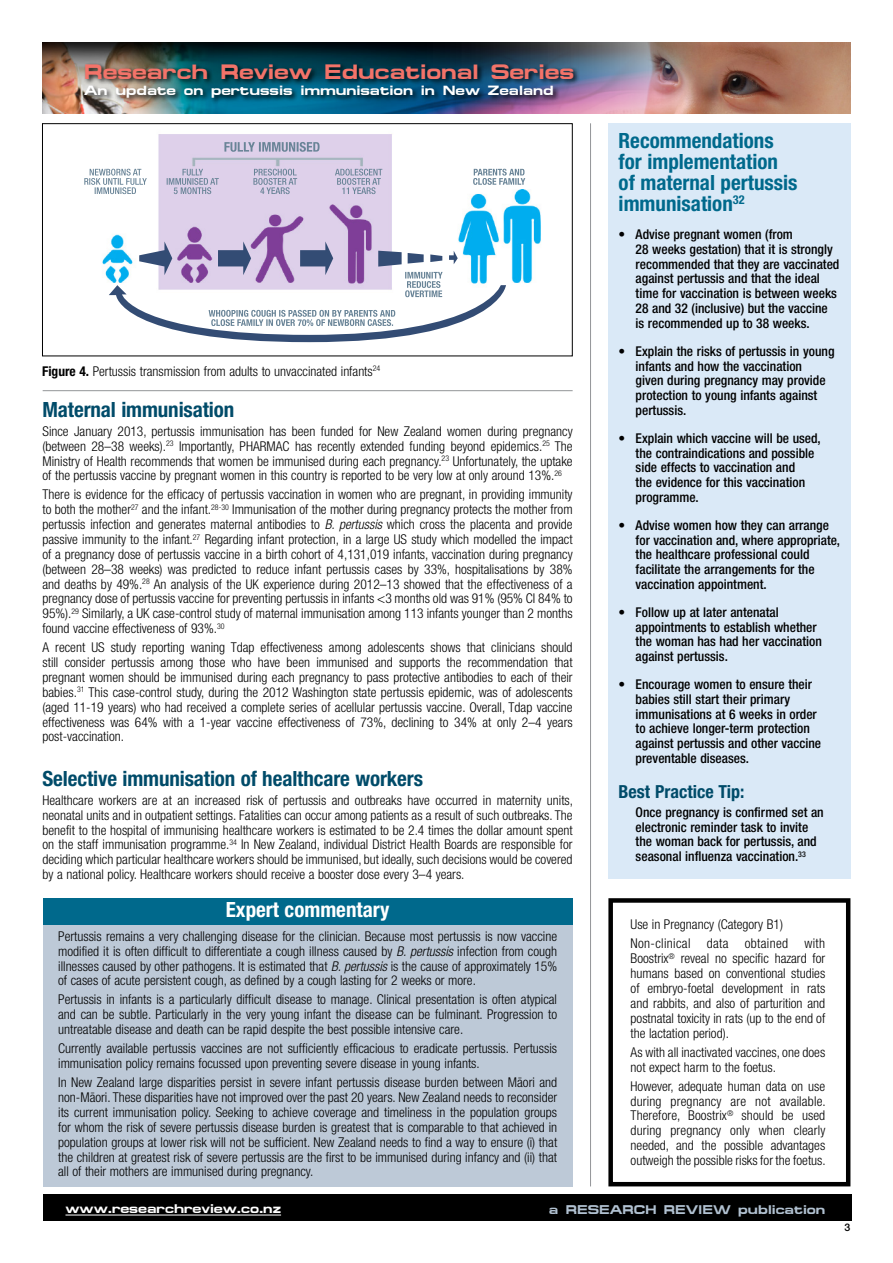
<style>
.page{position:relative;width:893px;height:1263px;background:#fff}
.page>*{position:absolute;margin:0;border:0;box-sizing:border-box;transform-origin:0 0}
.t1{font:700 condensed 21px/21px "Helvetica Neue LT Pro";color:#00698c}
.t2{font:700 condensed 21px "Helvetica Neue LT Pro";letter-spacing:-.005em;color:#004b69}
.t3{font:700 21px "Micro Extend FLF";color:#f37369}
.heading_1{font:700 condensed 21px "Helvetica Neue LT Pro";color:#fff}
.t4{font:700 condensed 18px "Helvetica Neue LT Pro";color:#004b69}
.t5{font:300 condensed 13.5px/14.9px "Helvetica Neue LT Pro";color:#000;text-align:justify}
.t6{font:500 condensed 13.5px/14.9px "Helvetica Neue LT Pro";color:#000}
.t7{font:700 13.5px "Micro Extend FLF";color:#fff}
.t8{font:700 12.75px "Micro Extend FLF";color:#b1c1d1}
.t9{font:700 12.75px "Micro Extend FLF";color:#fff}
.t10{font:500 10.5px "Helvetica Neue LT Pro";color:#000}
.s1{font-weight:700}
.s2{font-style:italic}
</style>
<div class="page">
<div style="left:43px;top:1194px;width:808px;height:26px;background:#000"></div>
<div style="left:608px;top:123px;width:242px;height:756px;background:#dae9f7"></div>
<hr style="left:65px;top:1215px;width:216px;height:1px;background:#fff">
<img style="left:43px;top:42px;width:357px;height:71px">
<img style="left:400px;top:42px;width:451px;height:71px">
<div style="left:83px;top:62px;width:497px;height:43px;background:#000;opacity:.86"></div>
<img style="left:84px;top:134px;width:457px;height:209px">
<img style="left:218px;top:241px;width:33px;height:34px">
<img style="left:139px;top:241px;width:33px;height:34px">
<img style="left:300px;top:241px;width:33px;height:34px">
<img style="left:378px;top:251px;width:80px;height:16px">
<img style="left:109px;top:285px;width:397px;height:57px">
<div style="left:42px;top:123px;width:531px;height:233px;border:1px solid #000"></div>
<hr style="left:590px;top:123px;width:1px;height:1063px;background:#939598">
<hr style="left:43px;top:390px;width:530px;height:1px;background:#939598">
<div style="left:43px;top:898px;width:530px;height:288px;background:#bdc9d7"></div>
<div style="left:43px;top:898px;width:530px;height:26px;background:#00698c"></div>
<div style="left:608px;top:898px;width:242px;height:288px;border:4px solid #000"></div>
<p class="t3" style="left:84px;top:59px;width:491px">Research Review Educational Series</p>
<p class="t7" style="left:84px;top:83px;width:471px">An update on pertussis immunisation in New Zealand</p>
<p class="t5" style="left:42px;top:363px;width:340px"><span class="s1">Figure 4.</span> Pertussis transmission from adults to unvaccinated infants<sup>24</sup></p>
<p class="t2" style="left:43px;top:396px;width:193px">Maternal immunisation</p>
<p class="t5" style="left:43px;top:423px;width:532px">Since January 2013, pertussis immunisation has been funded for New Zealand women during pregnancy (between 28–38 weeks).<sup>23</sup> Importantly, PHARMAC has recently extended funding beyond epidemics.<sup>25</sup> The Ministry of Health recommends that women be immunised during each pregnancy.<sup>23</sup> Unfortunately, the uptake of the pertussis vaccine by pregnant women in this country is reported to be very low at only around 13%.<sup>26</sup></p>
<p class="t5" style="left:43px;top:487px;width:532px">There is evidence for the efficacy of pertussis vaccination in women who are pregnant, in providing immunity to both the mother<sup>27</sup> and the infant.<sup>28-30</sup> Immunisation of the mother during pregnancy protects the mother from pertussis infection and generates maternal antibodies to <span class="s2">B. pertussis</span> which cross the placenta and provide passive immunity to the infant.<sup>27</sup> Regarding infant protection, in a large US study which modelled the impact of a pregnancy dose of pertussis vaccine in a birth cohort of 4,131,019 infants, vaccination during pregnancy (between 28–38 weeks) was predicted to reduce infant pertussis cases by 33%, hospitalisations by 38% and deaths by 49%.<sup>28</sup> An analysis of the UK experience during 2012–13 showed that the effectiveness of a pregnancy dose of pertussis vaccine for preventing pertussis in infants &lt;3 months old was 91% (95% CI 84% to 95%).<sup>29</sup> Similarly, a UK case-control study of maternal immunisation among 113 infants younger than 2 months found vaccine effectiveness of 93%.<sup>30</sup></p>
<p class="t5" style="left:43px;top:640px;width:532px">A recent US study reporting waning Tdap effectiveness among adolescents shows that clinicians should still consider pertussis among those who have been immunised and supports the recommendation that pregnant women should be immunised during each pregnancy to pass protective antibodies to each of their babies.<sup>31</sup> This case-control study, during the 2012 Washington state pertussis epidemic, was of adolescents (aged 11-19 years) who had received a complete series of acellular pertussis vaccine. Overall, Tdap vaccine effectiveness was 64% with a 1-year vaccine effectiveness of 73%, declining to 34% at only 2–4 years post-vaccination.</p>
<p class="t2" style="left:43px;top:765px;width:382px">Selective immunisation of healthcare workers</p>
<p class="t5" style="left:43px;top:792px;width:532px">Healthcare workers are at an increased risk of pertussis and outbreaks have occurred in maternity units, neonatal units and in outpatient settings. Fatalities can occur among patients as a result of such outbreaks. The benefit to the hospital of immunising healthcare workers is estimated to be 2.4 times the dollar amount spent on the staff immunisation programme.<sup>34</sup> In New Zealand, individual District Health Boards are responsible for deciding which particular healthcare workers should be immunised, but ideally, such decisions would be covered by a national policy. Healthcare workers should receive a booster dose every 3–4 years.</p>
<p class="heading_1" style="left:226px;top:897px;width:165px">Expert commentary</p>
<p class="t5" style="left:58px;top:928px;width:500px">Pertussis remains a very challenging disease for the clinician. Because most pertussis is now vaccine modified it is often difficult to differentiate a cough illness caused by <span class="s2">B. pertussis</span> infection from cough illnesses caused by other pathogens. It is estimated that <span class="s2">B. pertussis</span> is the cause of approximately 15% of cases of acute persistent cough, as defined by a cough lasting for 2 weeks or more.</p>
<p class="t5" style="left:58px;top:992px;width:500px">Pertussis in infants is a particularly difficult disease to manage. Clinical presentation is often atypical and can be subtle. Particularly in the very young infant the disease can be fulminant. Progression to untreatable disease and death can be rapid despite the best possible intensive care.</p>
<p class="t5" style="left:58px;top:1041px;width:500px">Currently available pertussis vaccines are not sufficiently efficacious to eradicate pertussis. Pertussis immunisation policy remains focussed upon preventing severe disease in young infants.</p>
<p class="t5" style="left:58px;top:1075px;width:501px">In New Zealand large disparities persist in severe infant pertussis disease burden between Māori and non-Māori. These disparities have not improved over the past 20 years. New Zealand needs to reconsider its current immunisation policy. Seeking to achieve coverage and timeliness in the population groups for whom the risk of severe pertussis disease burden is greatest that is comparable to that achieved in population groups at lower risk will not be sufficient. New Zealand needs to find a way to ensure (i) that the children at greatest risk of severe pertussis are the first to be immunised during infancy and (ii) that all of their mothers are immunised during pregnancy.</p>
<p class="t1" style="left:619px;top:130px;width:180px">Recommendations for implementation of maternal pertussis immunisation<sup>32</sup></p>
<p class="t6" style="left:636px;top:227px;width:205px;text-indent:-17px">• Advise pregnant women (from<br>28 weeks gestation) that it is strongly recommended that they are vaccinated against pertussis and that the ideal time for vaccination is between weeks 28 and 32 (inclusive) but the vaccine is recommended up to 38 weeks.</p>
<p class="t6" style="left:636px;top:343px;width:200px;text-indent:-17px">• Explain the risks of pertussis in young infants and how the vaccination<br>given during pregnancy may provide protection to young infants against pertussis.</p>
<p class="t6" style="left:636px;top:430px;width:187px;text-indent:-17px">• Explain which vaccine will be used, the contraindications and possible side effects to vaccination and<br>the evidence for this vaccination programme.</p>
<p class="t6" style="left:636px;top:517px;width:206px;text-indent:-17px">• Advise women how they can arrange for vaccination and, where appropriate, the healthcare professional could facilitate the arrangements for the vaccination appointment.</p>
<p class="t6" style="left:636px;top:604px;width:188px;text-indent:-17px">• Follow up at later antenatal appointments to establish whether the woman has had her vaccination against pertussis.</p>
<p class="t6" style="left:636px;top:676px;width:187px;text-indent:-17px">• Encourage women to ensure their babies still start their primary immunisations at 6 weeks in order to achieve longer-term protection against pertussis and other vaccine preventable diseases.</p>
<p class="t4" style="left:619px;top:780px;width:127px">Best Practice Tip:</p>
<p class="t6" style="left:636px;top:804px;width:190px">Once pregnancy is confirmed set an electronic reminder task to invite the woman back for pertussis, and seasonal influenza vaccination.<sup>33</sup></p>
<p class="t5" style="left:631px;top:917px;width:154px">Use in Pregnancy (Category B1)</p>
<p class="t5" style="left:631px;top:936px;width:196px">Non-clinical data obtained with Boostrix<sup>®</sup> reveal no specific hazard for humans based on conventional studies of embryo-foetal development in rats and rabbits, and also of parturition and postnatal toxicity in rats (up to the end of the lactation period).</p>
<p class="t5" style="left:631px;top:1044px;width:196px">As with all inactivated vaccines, one does not expect harm to the foetus.</p>
<p class="t5" style="left:631px;top:1078px;width:197px">However, adequate human data on use during pregnancy are not available.<br>Therefore, Boostrix<sup>®</sup> should be used during pregnancy only when clearly needed, and the possible advantages outweigh the possible risks for the foetus.</p>
<p class="t9" style="left:65px;top:1202px;width:217px">www.researchreview.co.nz</p>
<p class="t8" style="left:549px;top:1203px;width:278px">a RESEARCH REVIEW publication</p>
<p class="t10" style="left:845px;top:1221px;width:7px">3</p>
</div>
